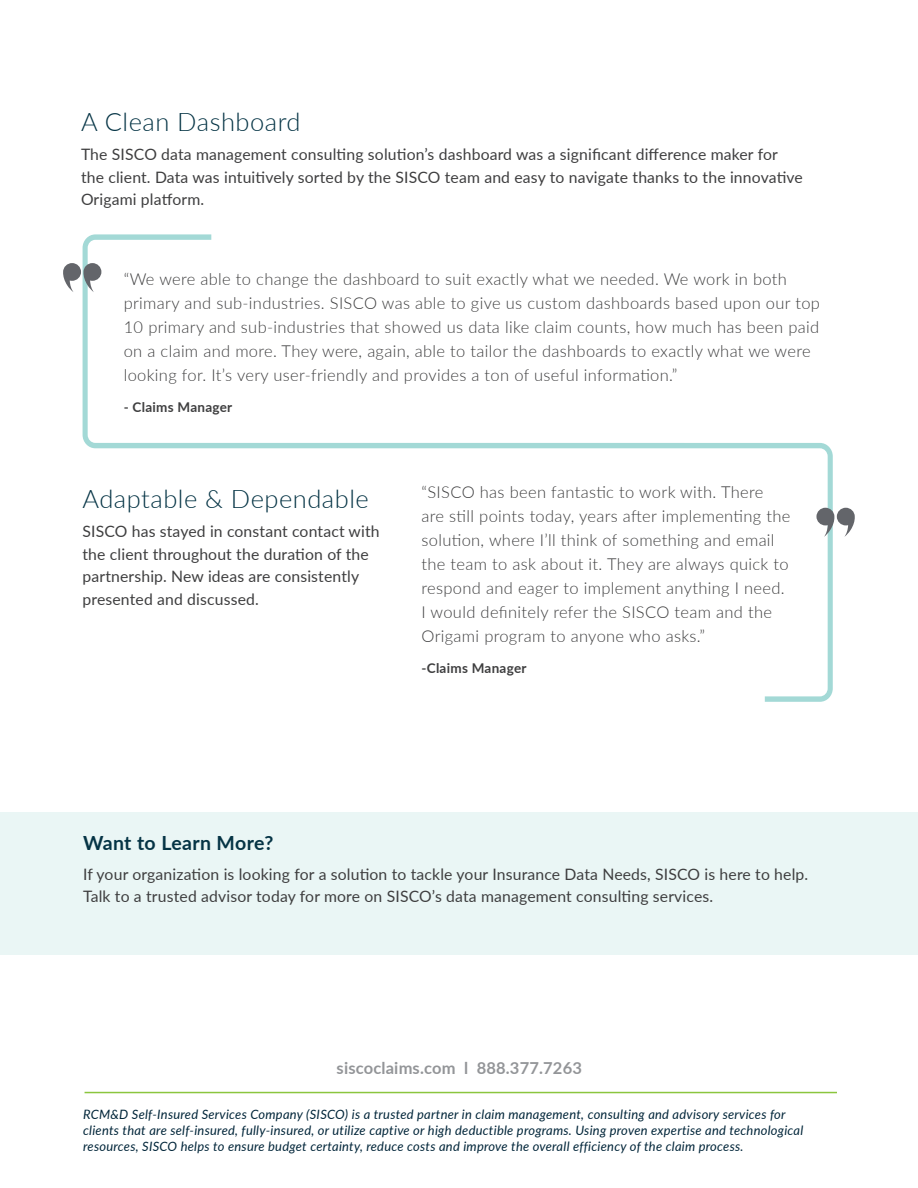
<style>
.page{position:relative;width:918px;height:1188px;background:#fff}
.page>*{position:absolute;margin:0;border:0;box-sizing:border-box;transform-origin:0 0}
.Subhead_1{font:300 25.5px "Lato";letter-spacing:.02em;color:#053445}
.Subhead_1-2{font:700 19.5px "Lato";letter-spacing:.015em;color:#053445}
.t1{font:300 16.5px/24px "Lato";letter-spacing:.02em;color:#3e3e3f}
.t2{font:700 16.5px "Lato";letter-spacing:.01em;color:#939598}
.Body{font:15.75px/22.5px "Lato";letter-spacing:.01em;color:#3e3e3f}
.Quote_Source{font:700 13.5px "Lato";letter-spacing:.02em;color:#3e3e3f}
.t3{font:italic 12.9px/15.8px "Lato";letter-spacing:.02em;color:#002539}
</style>
<div class="page">
<hr style="left:85px;top:1092px;width:752px;height:1px;background:#8bc63e">
<div style="left:0;top:812px;width:918px;height:143px;background:#eaf6f5"></div>
<svg style="left:83px;top:234px;width:750px;height:468px"></svg>
<svg style="left:816px;top:508px;width:39px;height:29px"></svg>
<svg style="left:63px;top:263px;width:38px;height:29px"></svg>
<p class="Subhead_1" style="left:81px;top:104px;width:221px">A Clean Dashboard</p>
<p class="Body" style="left:81px;top:143px;width:723px">The SISCO data management consulting solution’s dashboard was a significant difference maker for the client. Data was intuitively sorted by the SISCO team and easy to navigate thanks to the innovative<br>Origami platform.</p>
<p class="t1" style="left:124px;top:266px;width:698px">“We were able to change the dashboard to suit exactly what we needed. We work in both primary and sub-industries. SISCO was able to give us custom dashboards based upon our top 10 primary and sub-industries that showed us data like claim counts, how much has been paid on a claim and more. They were, again, able to tailor the dashboards to exactly what we were looking for. It’s very user-friendly and provides a ton of useful information.”</p>
<p class="Quote_Source" style="left:124px;top:397px;width:110px">- Claims Manager</p>
<p class="Subhead_1" style="left:82px;top:481px;width:288px">Adaptable &amp; Dependable</p>
<p class="Body" style="left:82px;top:520px;width:299px">SISCO has stayed in constant contact with the client throughout the duration of the partnership. New ideas are consistently presented and discussed.</p>
<p class="t1" style="left:422px;top:479px;width:370px">“SISCO has been fantastic to work with. There<br>are still points today, years after implementing the solution, where I’ll think of something and email the team to ask about it. They are always quick to respond and eager to implement anything I need.<br>I would definitely refer the SISCO team and the Origami program to anyone who asks.”</p>
<p class="Quote_Source" style="left:422px;top:658px;width:107px">-Claims Manager</p>
<p class="Subhead_1-2" style="left:83px;top:829px;width:192px">Want to Learn More?</p>
<p class="Body" style="left:83px;top:862px;width:727px">If your organization is looking for a solution to tackle your Insurance Data Needs, SISCO is here to help.<br>Talk to a trusted advisor today for more on SISCO’s data management consulting services.</p>
<p class="t2" style="left:337px;top:1056px;width:247px">siscoclaims.com l 888.377.7263</p>
<p class="t3" style="left:83px;top:1106px;width:722px">RCM&amp;D Self-Insured Services Company (SISCO) is a trusted partner in claim management, consulting and advisory services for clients that are self-insured, fully-insured, or utilize captive or high deductible programs. Using proven expertise and technological resources, SISCO helps to ensure budget certainty, reduce costs and improve the overall efficiency of the claim process.</p>
</div>
